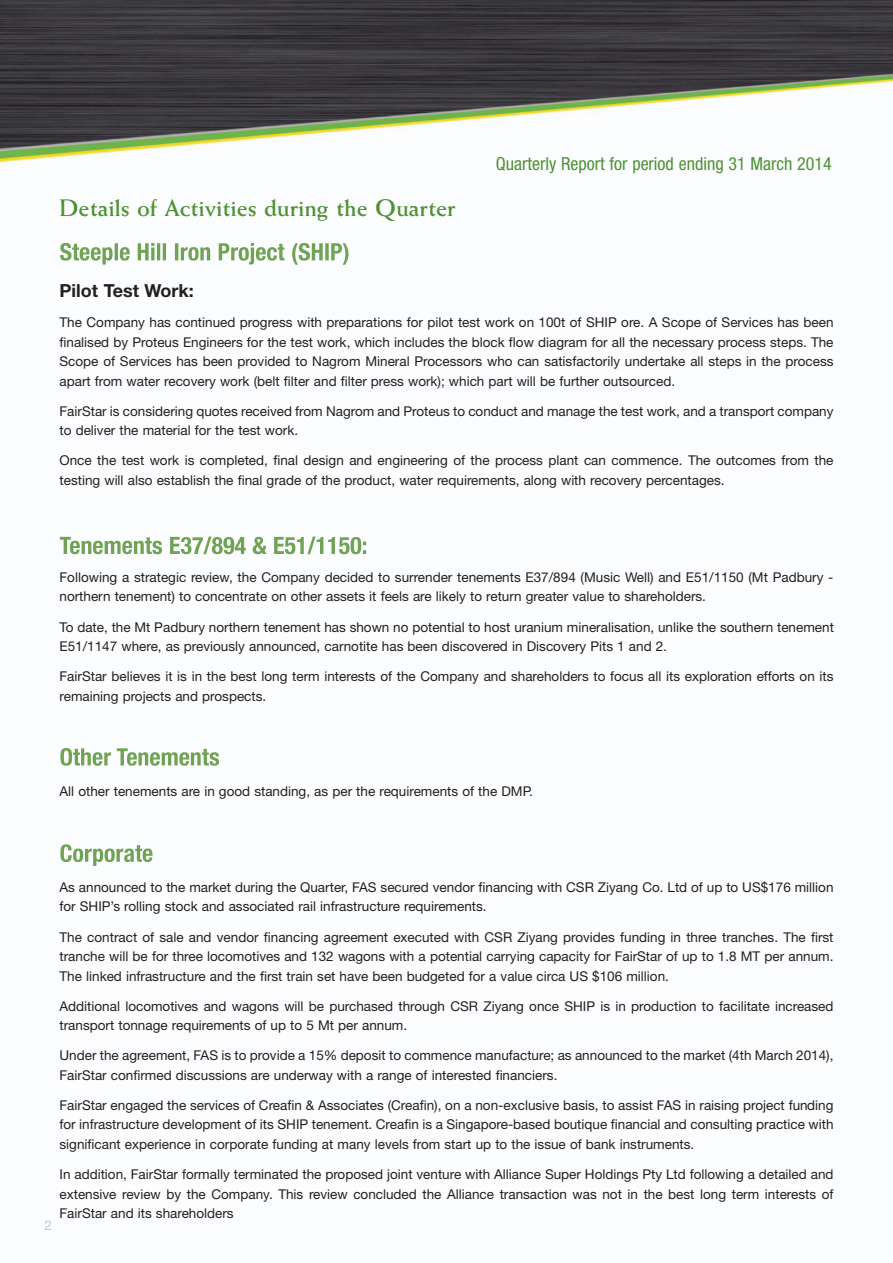
<style>
.page{position:relative;width:893px;height:1263px;background:#fff}
.page>*{position:absolute;margin:0;border:0;box-sizing:border-box;transform-origin:0 0}
.t1{font:700 24px "Weiss";color:#4f9236}
.t2{font:condensed 18px "Helvetica Neue";color:#4f9236}
.t3{font:700 18px "Helvetica Neue";color:#231f20}
.t4{font:13.5px/19.5px "Helvetica Neue";color:#231f20}
.t5{font:13.5px "Helvetica Neue";color:#c7c8ca}
</style>
<div class="page">
<img style="left:0;top:0;width:892px;height:862px">
<img style="left:60px;top:243px;width:69px;height:22px">
<img style="left:60px;top:537px;width:99px;height:17px">
<img style="left:60px;top:748px;width:97px;height:18px">
<img style="left:60px;top:844px;width:74px;height:22px">
<h1 class="t1" style="left:60px;top:199px;width:398px">Details of Activities during the Quarter</h1>
<h2 class="t2" style="left:496px;top:157px;width:337px">Quarterly Report for period ending 31 March 2014</h2>
<h2 class="t3" style="left:60px;top:284px;width:136px">Pilot Test Work:</h2>
<p class="t4" style="left:60px;top:314px;width:775px;text-align:justify">The Company has continued progress with preparations for pilot test work on 100t of SHIP ore. A Scope of Services has been finalised by Proteus Engineers for the test work, which includes the block flow diagram for all the necessary process steps. The Scope of Services has been provided to Nagrom Mineral Processors who can satisfactorily undertake all steps in the process apart from water recovery work (belt filter and filter press work); which part will be further outsourced.</p>
<p class="t4" style="left:60px;top:403px;width:775px">FairStar is considering quotes received from Nagrom and Proteus to conduct and manage the test work, and a transport company to deliver the material for the test work.</p>
<p class="t4" style="left:60px;top:452px;width:775px">Once the test work is completed, final design and engineering of the process plant can commence. The outcomes from the testing will also establish the final grade of the product, water requirements, along with recovery percentages.</p>
<p class="t4" style="left:60px;top:569px;width:775px">Following a strategic review, the Company decided to surrender tenements E37/894 (Music Well) and E51/1150 (Mt Padbury - northern tenement) to concentrate on other assets it feels are likely to return greater value to shareholders.</p>
<p class="t4" style="left:60px;top:618px;width:776px">To date, the Mt Padbury northern tenement has shown no potential to host uranium mineralisation, unlike the southern tenement<br>E51/1147 where, as previously announced, carnotite has been discovered in Discovery Pits 1 and 2.</p>
<p class="t4" style="left:60px;top:668px;width:775px">FairStar believes it is in the best long term interests of the Company and shareholders to focus all its exploration efforts on its remaining projects and prospects.</p>
<p class="t4" style="left:60px;top:782px;width:475px">All other tenements are in good standing, as per the requirements of the DMP.</p>
<p class="t5" style="left:45px;top:1221px;width:9px">2</p>
<p class="t4" style="left:60px;top:879px;width:775px">As announced to the market during the Quarter, FAS secured vendor financing with CSR Ziyang Co. Ltd of up to US$176 million for SHIP’s rolling stock and associated rail infrastructure requirements.</p>
<p class="t4" style="left:60px;top:928px;width:775px;text-align:justify">The contract of sale and vendor financing agreement executed with CSR Ziyang provides funding in three tranches. The first tranche will be for three locomotives and 132 wagons with a potential carrying capacity for FairStar of up to 1.8 MT per annum.<br>The linked infrastructure and the first train set have been budgeted for a value circa US $106 million.</p>
<p class="t4" style="left:60px;top:998px;width:775px">Additional locomotives and wagons will be purchased through CSR Ziyang once SHIP is in production to facilitate increased transport tonnage requirements of up to 5 Mt per annum.</p>
<p class="t4" style="left:60px;top:1047px;width:775px">Under the agreement, FAS is to provide a 15% deposit to commence manufacture; as announced to the market (4th March 2014),<br>FairStar confirmed discussions are underway with a range of interested financiers.</p>
<p class="t4" style="left:60px;top:1097px;width:775px;text-align:justify">FairStar engaged the services of Creafin &amp; Associates (Creafin), on a non-exclusive basis, to assist FAS in raising project funding for infrastructure development of its SHIP tenement. Creafin is a Singapore-based boutique financial and consulting practice with significant experience in corporate funding at many levels from start up to the issue of bank instruments.</p>
<p class="t4" style="left:60px;top:1166px;width:775px;text-align:justify">In addition, FairStar formally terminated the proposed joint venture with Alliance Super Holdings Pty Ltd following a detailed and extensive review by the Company. This review concluded the Alliance transaction was not in the best long term interests of FairStar and its shareholders</p>
</div>
